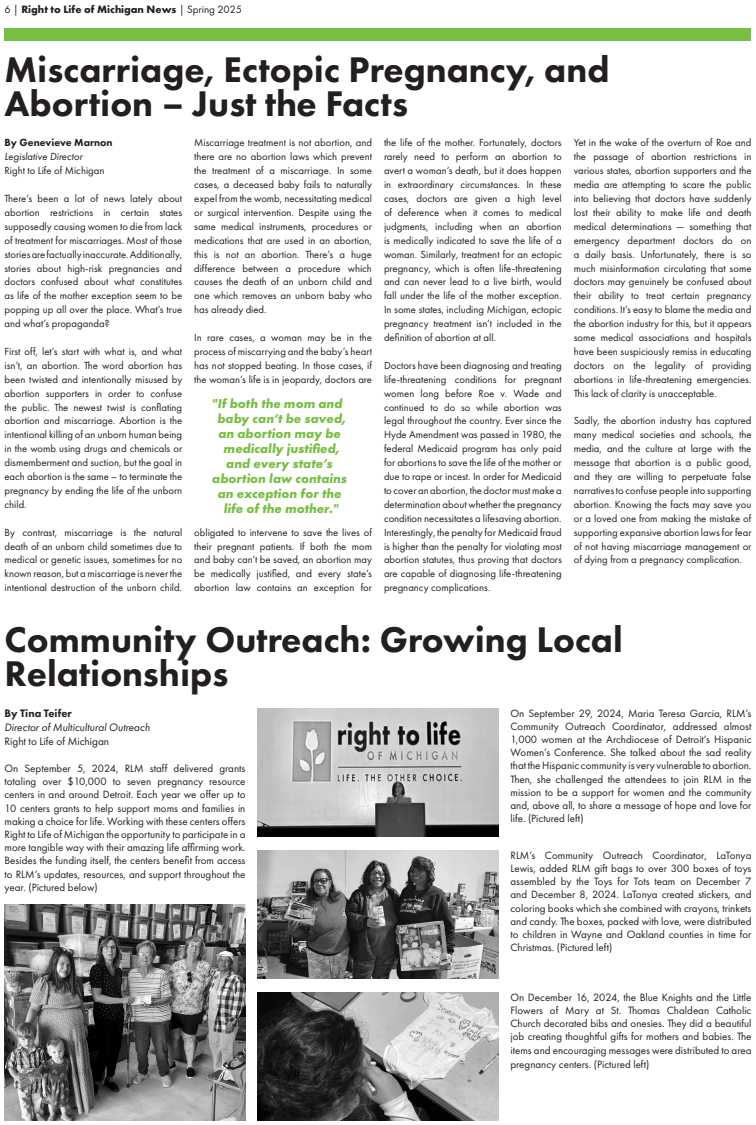
<style>
.page{position:relative;width:756px;height:1125px;background:#fff}
.page>*{position:absolute;margin:0;border:0;box-sizing:border-box;transform-origin:0 0}
.t1{font:800 37px/34px "Futura PT";color:#231f20}
.t2{font:italic 700 13.3px/15px "Futura PT";color:#77be42;text-align:center}
.t3{font:italic 11.2px/14px "Futura PT";color:#231f20}
.t4{font:11px/13.2px "Futura PT";color:#231f20;text-align:justify}
.t5{font:700 11px "Futura PT";color:#231f20}
.t6{font:10.7px/13.9px "Futura PT";color:#231f20;text-align:justify}
.s1{font-weight:400}
.s2{font-weight:800}
.s3{font-style:italic}
.s4{font-weight:800;font-style:normal}
.s5{font-style:normal}
</style>
<div class="page">
<div style="left:4px;top:28px;width:748px;height:13px;background:#77be42"></div>
<img style="left:4px;top:904px;width:242px;height:216px">
<img style="left:258px;top:708px;width:240px;height:129px">
<img style="left:258px;top:850px;width:240px;height:129px">
<img style="left:258px;top:992px;width:240px;height:129px">
<p class="t5" style="left:4px;top:2px;width:239px"><span class="s1">6 |</span> Right to Life of Michigan News <span class="s1">| Spring 2025</span></p>
<p class="t1" style="left:4px;top:52px;width:607px">Miscarriage, Ectopic Pregnancy, and<br>Abortion – Just the Facts</p>
<p class="t6" style="left:4px;top:136px;width:110px;text-align:left"><span class="s2">By Genevieve Marnon<br></span><span class="s3">Legislative Director<br></span>Right to Life of Michigan</p>
<p class="t6" style="left:4px;top:191px;width:179px">There’s been a lot of news lately about abortion restrictions in certain states supposedly causing women to die from lack of treatment for miscarriages. Most of those stories are factually inaccurate. Additionally, stories about high-risk pregnancies and doctors confused about what constitutes as life of the mother exception seem to be popping up all over the place. What’s true and what’s propaganda?</p>
<p class="t6" style="left:4px;top:344px;width:179px">First off, let’s start with what is, and what isn’t, an abortion. The word abortion has been twisted and intentionally misused by abortion supporters in order to confuse the public. The newest twist is conflating abortion and miscarriage. Abortion is the intentional killing of an unborn human being in the womb using drugs and chemicals or dismemberment and suction, but the goal in each abortion is the same – to terminate the pregnancy by ending the life of the unborn child.</p>
<p class="t6" style="left:4px;top:525px;width:179px">By contrast, miscarriage is the natural death of an unborn child sometimes due to medical or genetic issues, sometimes for no known reason, but a miscarriage is never the intentional destruction of the unborn child.</p>
<p class="t6" style="left:384px;top:136px;width:179px">the life of the mother. Fortunately, doctors rarely need to perform an abortion to avert a woman’s death, but it does happen in extraordinary circumstances. In these cases, doctors are given a high level of deference when it comes to medical judgments, including when an abortion is medically indicated to save the life of a woman. Similarly, treatment for an ectopic pregnancy, which is often life-threatening and can never lead to a live birth, would fall under the life of the mother exception.<br>In some states, including Michigan, ectopic pregnancy treatment isn’t included in the definition of abortion at all.</p>
<p class="t6" style="left:384px;top:358px;width:179px">Doctors have been diagnosing and treating life-threatening conditions for pregnant women long before Roe v. Wade and continued to do so while abortion was legal throughout the country. Ever since the Hyde Amendment was passed in 1980, the federal Medicaid program has only paid for abortions to save the life of the mother or due to rape or incest. In order for Medicaid to cover an abortion, the doctor must make a determination about whether the pregnancy condition necessitates a lifesaving abortion.<br>Interestingly, the penalty for Medicaid fraud is higher than the penalty for violating most abortion statutes, thus proving that doctors are capable of diagnosing life-threatening pregnancy complications.</p>
<p class="t6" style="left:574px;top:136px;width:179px">Yet in the wake of the overturn of Roe and the passage of abortion restrictions in various states, abortion supporters and the media are attempting to scare the public into believing that doctors have suddenly lost their ability to make life and death medical determinations — something that emergency department doctors do on a daily basis. Unfortunately, there is so much misinformation circulating that some doctors may genuinely be confused about their ability to treat certain pregnancy conditions. It’s easy to blame the media and the abortion industry for this, but it appears some medical associations and hospitals have been suspiciously remiss in educating doctors on the legality of providing abortions in life-threatening emergencies.<br>This lack of clarity is unacceptable.</p>
<p class="t6" style="left:574px;top:414px;width:179px">Sadly, the abortion industry has captured many medical societies and schools, the media, and the culture at large with the message that abortion is a public good, and they are willing to perpetuate false narratives to confuse people into supporting abortion. Knowing the facts may save you or a loved one from making the mistake of supporting expansive abortion laws for fear of not having miscarriage management or of dying from a pregnancy complication.</p>
<p class="t6" style="left:194px;top:136px;width:179px">Miscarriage treatment is not abortion, and there are no abortion laws which prevent the treatment of a miscarriage. In some cases, a deceased baby fails to naturally expel from the womb, necessitating medical or surgical intervention. Despite using the same medical instruments, procedures or medications that are used in an abortion, this is not an abortion. There’s a huge difference between a procedure which causes the death of an unborn child and one which removes an unborn baby who has already died.</p>
<p class="t6" style="left:194px;top:330px;width:179px">In rare cases, a woman may be in the process of miscarrying and the baby’s heart has not stopped beating. In those cases, if the woman’s life is in jeopardy, doctors are</p>
<p class="t2" style="left:212px;top:396px;width:136px">"If both the mom and baby can’t be saved, an abortion may be medically justified, and every state’s abortion law contains an exception for the life of the mother."</p>
<p class="t6" style="left:194px;top:525px;width:179px">obligated to intervene to save the lives of their pregnant patients. If both the mom and baby can’t be saved, an abortion may be medically justified, and every state’s abortion law contains an exception for</p>
<p class="t1" style="left:4px;top:622px;width:620px">Community Outreach: Growing Local<br>Relationships</p>
<p class="t3" style="left:4px;top:706px;width:147px"><span class="s4">By Tina Teifer<br></span>Director of Multicultural Outreach<br><span class="s5">Right to Life of Michigan</span></p>
<p class="t4" style="left:4px;top:762px;width:243px">On September 5, 2024, RLM staff delivered grants totaling over $10,000 to seven pregnancy resource centers in and around Detroit. Each year we offer up to 10 centers grants to help support moms and families in making a choice for life. Working with these centers offers Right to Life of Michigan the opportunity to participate in a more tangible way with their amazing life affirming work.<br>Besides the funding itself, the centers benefit from access to RLM’s updates, resources, and support throughout the year. (Pictured below)</p>
<p class="t4" style="left:510px;top:706px;width:243px">On September 29, 2024, Maria Teresa Garcia, RLM’s Community Outreach Coordinator, addressed almost 1,000 women at the Archdiocese of Detroit’s Hispanic Women’s Conference. She talked about the sad reality that the Hispanic community is very vulnerable to abortion.<br>Then, she challenged the attendees to join RLM in the mission to be a support for women and the community and, above all, to share a message of hope and love for life. (Pictured left)</p>
<p class="t4" style="left:510px;top:848px;width:243px">RLM’s Community Outreach Coordinator, LaTonya Lewis, added RLM gift bags to over 300 boxes of toys assembled by the Toys for Tots team on December 7 and December 8, 2024. LaTonya created stickers, and coloring books which she combined with crayons, trinkets and candy. The boxes, packed with love, were distributed to children in Wayne and Oakland counties in time for Christmas. (Pictured left)</p>
<p class="t4" style="left:510px;top:990px;width:243px">On December 16, 2024, the Blue Knights and the Little Flowers of Mary at St. Thomas Chaldean Catholic Church decorated bibs and onesies. They did a beautiful job creating thoughtful gifts for mothers and babies. The items and encouraging messages were distributed to area pregnancy centers. (Pictured left)</p>
</div>
